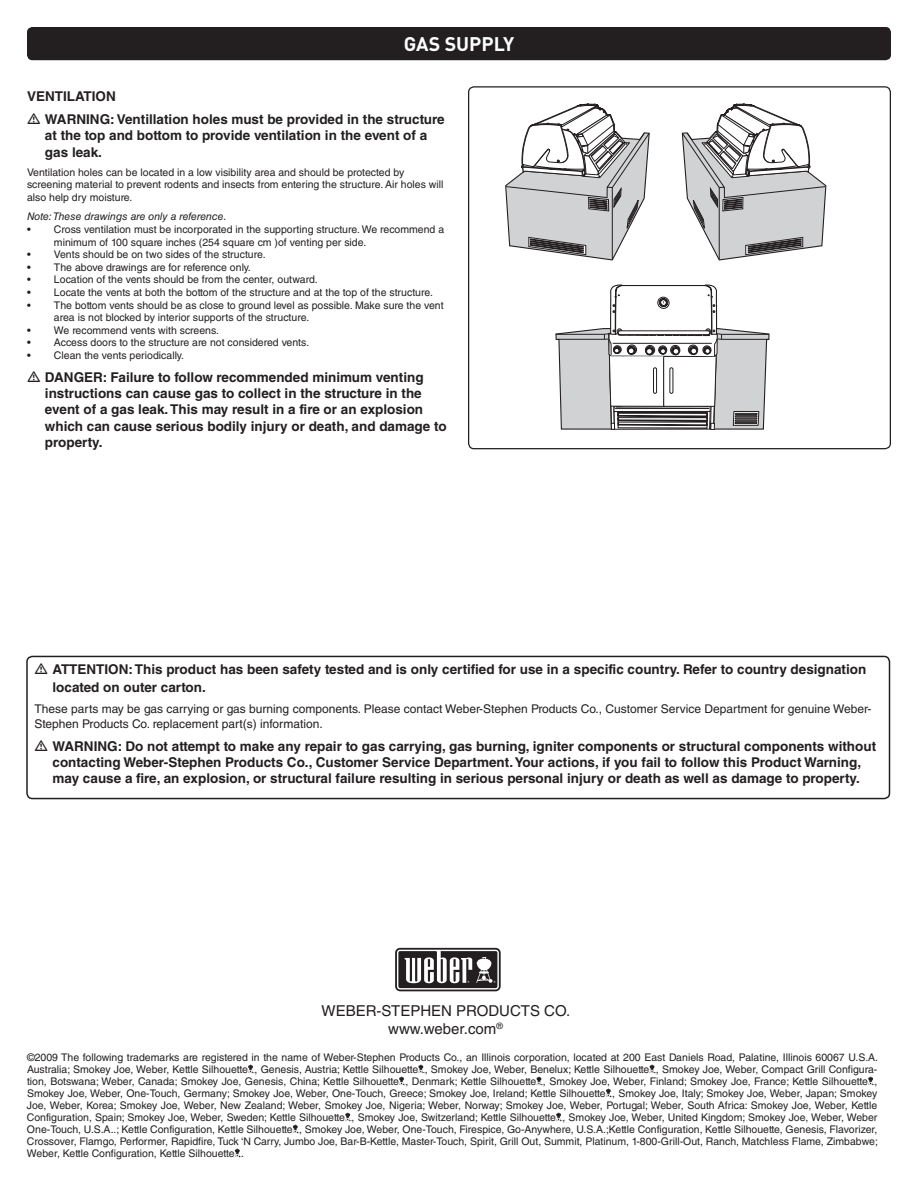
<style>
.page{position:relative;width:918px;height:1188px;background:#fff}
.page>*{position:absolute;margin:0;border:0;box-sizing:border-box;transform-origin:0 0}
.t1{font:19.5px "DI Nkerned";color:#fff}
.t2{font:15px/18px "Helvetica LT Std";color:#231f20;text-align:center}
.t3{font:700 13.5px/16.2px "Helvetica LT Std";color:#231f20}
.t4{font:12px/14.4px "Helvetica LT Std";color:#231f20}
.t5{font:10.5px/12px "Helvetica LT Std";color:#231f20}
.t6{font:italic 10.5px "Helvetica LT Std";color:#231f20}
</style>
<div class="page">
<div style="left:27px;top:27px;width:864px;height:33px;background:#231f20;border-radius:5px"></div>
<svg style="left:505px;top:104px;width:145px;height:157px"></svg>
<svg style="left:681px;top:104px;width:145px;height:157px"></svg>
<svg style="left:555px;top:284px;width:215px;height:146px"></svg>
<div style="left:735px;top:420px;width:22px;height:2px;border:1px solid #231f20"></div>
<div style="left:735px;top:422px;width:22px;height:2px;border:1px solid #231f20"></div>
<div style="left:468px;top:86px;width:423px;height:363px;border:1px solid #231f20;border-radius:5px"></div>
<svg style="left:248px;top:1065px;width:7px;height:8px"></svg>
<svg style="left:418px;top:1065px;width:7px;height:8px"></svg>
<svg style="left:649px;top:1065px;width:7px;height:8px"></svg>
<svg style="left:399px;top:1077px;width:7px;height:8px"></svg>
<svg style="left:536px;top:1077px;width:7px;height:8px"></svg>
<svg style="left:868px;top:1077px;width:7px;height:8px"></svg>
<svg style="left:606px;top:1089px;width:6px;height:8px"></svg>
<svg style="left:345px;top:1113px;width:7px;height:8px"></svg>
<svg style="left:556px;top:1113px;width:7px;height:8px"></svg>
<svg style="left:293px;top:1125px;width:6px;height:8px"></svg>
<svg style="left:235px;top:1149px;width:6px;height:8px"></svg>
<div style="left:26px;top:656px;width:864px;height:143px;border:2px solid #231f20;border-radius:5px"></div>
<div style="left:395px;top:948px;width:106px;height:43px;background:linear-gradient(to bottom,#242021,#231f20);border-radius:5px"></div>
<svg style="left:397px;top:950px;width:102px;height:40px"></svg>
<h1 class="t1" style="left:404px;top:32px;width:112px">GAS SUPPLY</h1>
<p class="t3" style="left:45px;top:85px;width:72px;line-height:23px;text-indent:-18px">ve ntilation<br>WARNING</p>
<p class="t3" style="left:45px;top:111px;width:401px;text-indent:65px">: Ventillation holes must be provided in the structure at the top and bottom to provide ventilation in the event of a gas leak.</p>
<p class="t5" style="left:27px;top:166px;width:418px;line-height:12.6px">Ventilation holes can be located in a low visibility area and should be protected by screening material to prevent rodents and insects from entering the structure. Air holes will also help dry moisture.</p>
<p class="t6" style="left:27px;top:211px;width:201px">Note: These drawings are only a reference.</p>
<p class="t5" style="left:54px;top:223px;width:392px;line-height:12.6px;text-indent:-27px">• Cross ventilation must be incorporated in the supporting structure. We recommend a minimum of 100 square inches (254 square cm )of venting per side.</p>
<p class="t5" style="left:27px;top:249px;width:240px">• Vents should be on two sides of the structure.</p>
<p class="t5" style="left:27px;top:261px;width:225px">• The above drawings are for reference only.</p>
<p class="t5" style="left:27px;top:274px;width:292px">• Location of the vents should be from the center, outward.</p>
<p class="t5" style="left:27px;top:286px;width:407px">• Locate the vents at both the bottom of the structure and at the top of the structure.</p>
<p class="t5" style="left:54px;top:299px;width:391px;line-height:12.6px;text-indent:-27px">• The bottom vents should be as close to ground level as possible. Make sure the vent area is not blocked by interior supports of the structure.</p>
<p class="t5" style="left:27px;top:324px;width:194px">• We recommend vents with screens.</p>
<p class="t5" style="left:27px;top:337px;width:284px">• Access doors to the structure are not considered vents.</p>
<p class="t5" style="left:27px;top:349px;width:158px">• Clean the vents periodically.</p>
<p class="t3" style="left:45px;top:369px;width:11px">DANG</p>
<p class="t3" style="left:45px;top:369px;width:403px;text-indent:39px">ER: Failure to follow recommended minimum venting instructions can cause gas to collect in the structure in the event of a gas leak. This may result in a fire or an explosion which can cause serious bodily injury or death, and damage to property.</p>
<p class="t3" style="left:52px;top:661px;width:44px">ATTENTION</p>
<p class="t3" style="left:52px;top:660px;width:815px;line-height:18px;text-indent:76px">: This product has been safety tested and is only certified for use in a specific country. Refer to country designation located on outer carton.</p>
<p class="t4" style="left:34px;top:702px;width:838px">These parts may be gas carrying or gas burning components. Please contact Weber-Stephen Products Co., Customer Service Department for genuine Weber-<br>Stephen Products Co. replacement part(s) information.</p>
<p class="t3" style="left:52px;top:738px;width:11px">WARNING</p>
<p class="t3" style="left:52px;top:738px;width:825px;text-indent:65px">: Do not attempt to make any repair to gas carrying, gas burning, igniter components or structural components without contacting Weber-Stephen Products Co., Customer Service Department. Your actions, if you fail to follow this Product Warning, may cause a fire, an explosion, or structural failure resulting in serious personal injury or death as well as damage to property.</p>
<h2 class="t2" style="left:322px;top:1001px;width:250px">WEBER-STEPHEN PRODUCTS CO. www.weber.com<sup>®</sup></h2>
<p class="t5" style="left:27px;top:1052px;width:853px;text-align:justify">©2009 The following trademarks are registered in the name of Weber-Stephen Products Co., an Illinois corporation, located at 200 East Daniels Road, Palatine, Illinois 60067 U.S.A.<br>Australia; Smokey Joe, Weber, Kettle Silhouette , Genesis, Austria; Kettle Silhouette , Smokey Joe, Weber, Benelux; Kettle Silhouette , Smokey Joe, Weber, Compact Grill Configura&shy;tion, Botswana; Weber, Canada; Smokey Joe, Genesis, China; Kettle Silhouette , Denmark; Kettle Silhouette , Smokey Joe, Weber, Finland; Smokey Joe, France; Kettle Silhouette , Smokey Joe, Weber, One-Touch, Germany; Smokey Joe, Weber, One-Touch, Greece; Smokey Joe, Ireland; Kettle Silhouette , Smokey Joe, Italy; Smokey Joe, Weber, Japan; Smokey Joe, Weber, Korea; Smokey Joe, Weber, New Zealand; Weber, Smokey Joe, Nigeria; Weber, Norway; Smokey Joe, Weber, Portugal; Weber, South Africa: Smokey Joe, Weber, Kettle Configuration, Spain; Smokey Joe, Weber, Sweden; Kettle Silhouette , Smokey Joe, Switzerland; Kettle Silhouette , Smokey Joe, Weber, United Kingdom; Smokey Joe, Weber, Weber One-Touch, U.S.A..; Kettle Configuration, Kettle Silhouette , Smokey Joe, Weber, One-Touch, Firespice, Go-Anywhere, U.S.A.;Kettle Configuration, Kettle Silhouette, Genesis, Flavorizer, Crossover, Flamgo, Performer, Rapidfire, Tuck ‘N Carry, Jumbo Joe, Bar-B-Kettle, Master-Touch, Spirit, Grill Out, Summit, Platinum, 1-800-Grill-Out, Ranch, Matchless Flame, Zimbabwe; Weber, Kettle Configuration, Kettle Silhouette .</p>
</div>
